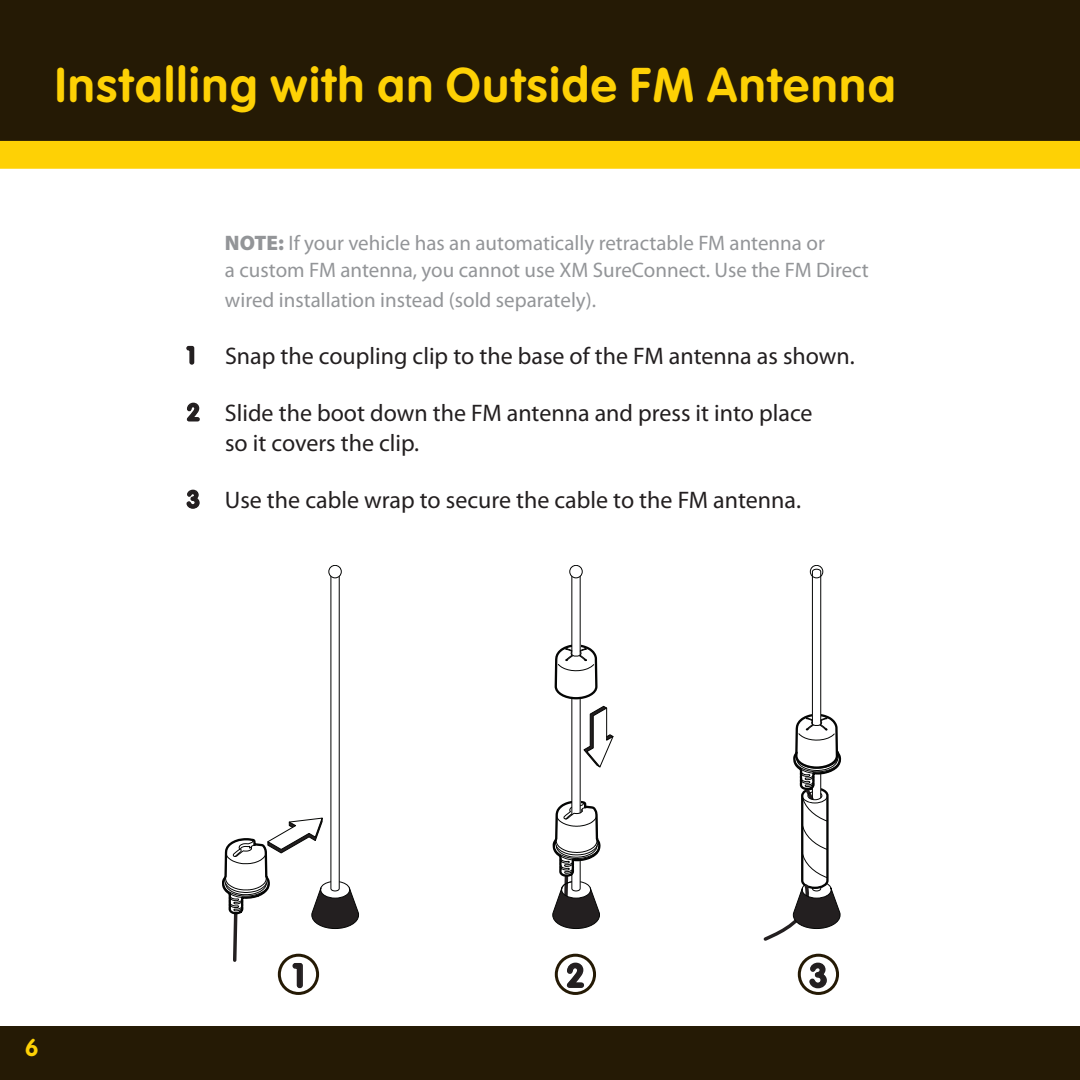
<style>
.page{position:relative;width:1080px;height:1080px;background:#251a05}
.page>*{position:absolute;margin:0;border:0;box-sizing:border-box;transform-origin:0 0}
.t1{font:700 48px "XM Rounded";color:#fed105}
.t2{font:700 33px "XM Rounded";color:#231f20}
.t3{font:24px/30px "Myriad Pro";color:#231f20}
.t4{font:700 24px "XM Rounded";color:#231f20}
.t5{font:21px/27px "Myriad Pro";color:#939598}
.s1{font-weight:900}
.s2{font-family:"XM Rounded";font-weight:700}
</style>
<div class="page">
<div style="left:0;top:196px;width:1079px;height:830px;background:#fff"></div>
<svg style="left:0;top:141px;width:1079px;height:55px;background:#fee780"></svg>
<svg style="left:1079px;top:141px;width:1px;height:885px"></svg>
<svg style="left:186px;top:345px;width:9px;height:20px"></svg>
<svg style="left:186px;top:402px;width:15px;height:20px"></svg>
<svg style="left:186px;top:489px;width:14px;height:21px"></svg>
<div style="left:329px;top:565px;width:12px;height:13px;background:#fff;border-radius:50%"></div>
<div style="left:329px;top:565px;width:12px;height:13px;border:1px solid #040504;border-radius:50%"></div>
<svg style="left:551px;top:565px;width:63px;height:364px;background:#dbdbdb"></svg>
<hr style="left:571px;top:698px;width:1px;height:117px;background:#040504">
<hr style="left:580px;top:698px;width:1px;height:115px;background:#040504">
<div style="left:570px;top:565px;width:12px;height:13px;background:#fff;border-radius:50%"></div>
<div style="left:570px;top:565px;width:12px;height:13px;border:1px solid #040504;border-radius:50%"></div>
<svg style="left:761px;top:565px;width:80px;height:379px;background:#e4e4e4"></svg>
<svg style="left:222px;top:569px;width:137px;height:420px;background:#efefef"></svg>
<div style="left:278px;top:954px;width:41px;height:41px;border:3px solid #251a05;border-radius:50%"></div>
<svg style="left:566px;top:962px;width:19px;height:27px"></svg>
<div style="left:555px;top:954px;width:41px;height:41px;border:3px solid #251a05;border-radius:50%"></div>
<svg style="left:809px;top:962px;width:19px;height:27px"></svg>
<div style="left:798px;top:954px;width:41px;height:41px;border:3px solid #251a05;border-radius:50%"></div>
<p class="t1" style="left:54px;top:57px;width:844px">Installing with an Outside FM Antenna</p>
<p class="t5" style="left:225px;top:229px;width:645px"><span class="s1">NOTE:</span> If your vehicle has an automatically retractable FM antenna or<br>a custom FM antenna, you cannot use XM SureConnect. Use the FM Direct</p>
<p class="t5" style="left:225px;top:286px;width:373px">wired installation instead (sold separately).</p>
<p class="t4" style="left:105px;top:341px;width:46px">1</p>
<p class="t3" style="left:225px;top:340px;width:631px">Snap the coupling clip to the base of the FM antenna as shown.</p>
<p class="t4" style="left:105px;top:398px;width:49px">2</p>
<p class="t3" style="left:225px;top:397px;width:589px">Slide the boot down the FM antenna and press it into place so it covers the clip.</p>
<p class="t3" style="left:186px;top:484px;width:617px"><span class="s2">3</span> Use the cable wrap to secure the cable to the FM antenna.</p>
<p class="t2" style="left:292px;top:956px;width:10px">1</p>
<p class="t2" style="left:565px;top:956px;width:17px">2</p>
<p class="t2" style="left:808px;top:956px;width:22px">3</p>
</div>
